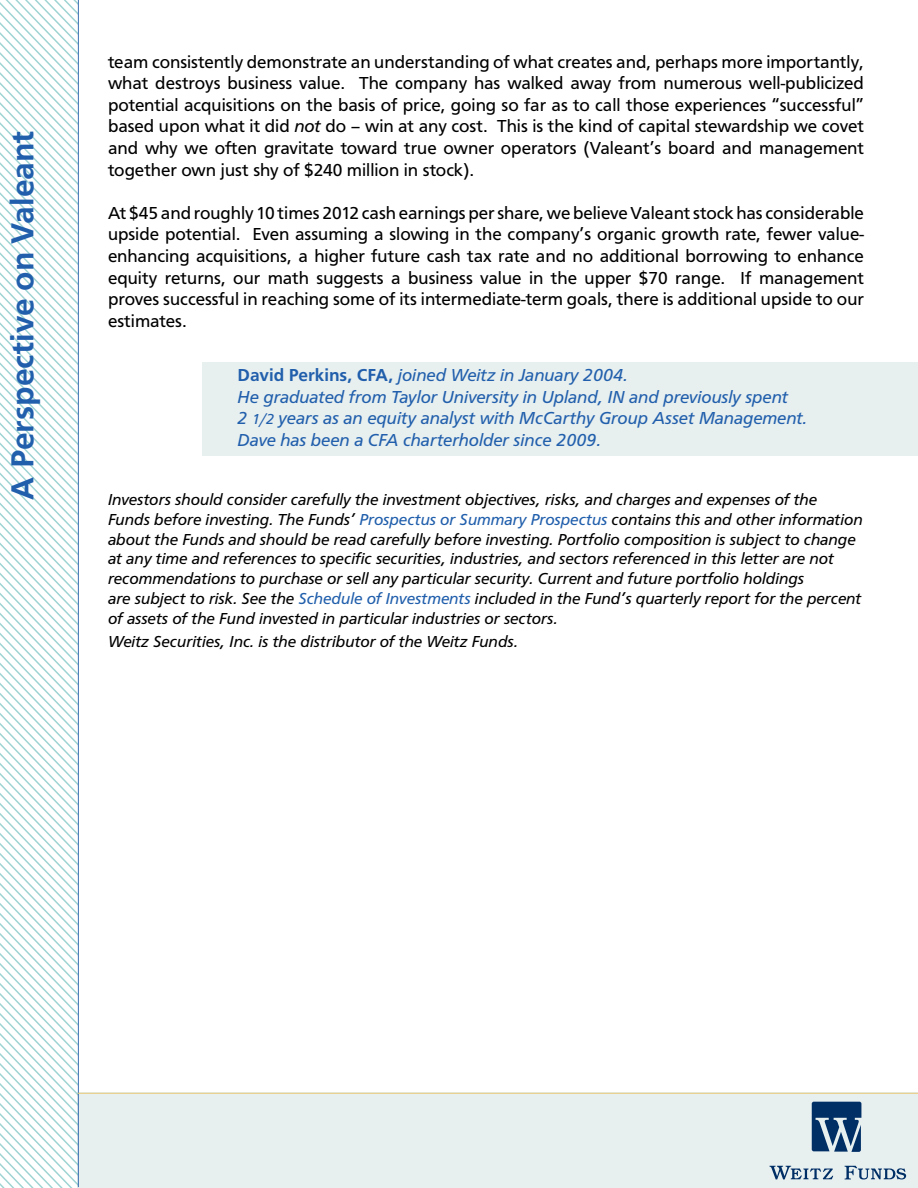
<style>
.page{position:relative;width:918px;height:1188px;background:#fff}
.page>*{position:absolute;margin:0;border:0;box-sizing:border-box;transform-origin:0 0}
.t1{font:700 33px "Carto Gothic Std";color:#215fac}
.t2{font:18px/21.6px "Carto Gothic Std";color:#000;text-align:justify}
.t3{font:italic 18px/21.6px "Carto Gothic Std";color:#215fac}
.t4{font:italic 16.5px/19.8px "Carto Gothic Std";color:#000}
.s1{font-style:italic}
.s2{font-weight:700;font-style:normal}
.s3{font-size:15px}
.s4{color:#215fac}
</style>
<div class="page">
<div style="left:202px;top:362px;width:716px;height:93px;background:#e7efef"></div>
<div style="left:78px;top:1093px;width:840px;height:95px;background:#e7efef"></div>
<svg style="left:0;top:0;width:78px;height:1187px"></svg>
<hr style="left:78px;top:0;width:1px;height:1187px;background:#3a6fb1">
<svg style="left:770px;top:1166px;width:63px;height:13px"></svg>
<svg style="left:845px;top:1166px;width:61px;height:14px"></svg>
<svg style="left:812px;top:1102px;width:49px;height:50px"></svg>
<hr style="left:78px;top:1093px;width:840px;height:1px;background:#e9c976">
<h1 class="t1" style="left:4px;top:500px;width:371px;rotate:-90deg">A Perspective on Valeant</h1>
<p class="t2" style="left:108px;top:51px;width:758px">team consistently demonstrate an understanding of what creates and, perhaps more importantly, what destroys business value. The company has walked away from numerous well-publicized potential acquisitions on the basis of price, going so far as to call those experiences “successful” based upon what it did <span class="s1">not</span> do – win at any cost. This is the kind of capital stewardship we covet and why we often gravitate toward true owner operators (Valeant’s board and management together own just shy of $240 million in stock).</p>
<p class="t2" style="left:108px;top:202px;width:758px">At $45 and roughly 10 times 2012 cash earnings per share, we believe Valeant stock has considerable upside potential. Even assuming a slowing in the company’s organic growth rate, fewer value&shy;enhancing acquisitions, a higher future cash tax rate and no additional borrowing to enhance equity returns, our math suggests a business value in the upper $70 range. If management proves successful in reaching some of its intermediate-term goals, there is additional upside to our estimates.</p>
<p class="t3" style="left:238px;top:364px;width:571px"><span class="s2">David Perkins, CFA,</span> joined Weitz in January 2004.<br>He graduated from Taylor University in Upland, IN and previously spent<br>2 <span class="s3">1/2</span> years as an equity analyst with McCarthy Group Asset Management.<br>Dave has been a CFA charterholder since 2009.</p>
<p class="t4" style="left:108px;top:490px;width:756px">Investors should consider carefully the investment objectives, risks, and charges and expenses of the Funds before investing. The Funds’ <span class="s4">Prospectus or Summary Prospectus</span> contains this and other information about the Funds and should be read carefully before investing. Portfolio composition is subject to change at any time and references to specific securities, industries, and sectors referenced in this letter are not recommendations to purchase or sell any particular security. Current and future portfolio holdings<br>are subject to risk. See the <span class="s4">Schedule of Investments</span> included in the Fund’s quarterly report for the percent of assets of the Fund invested in particular industries or sectors.</p>
<p class="t4" style="left:108px;top:631px;width:412px">Weitz Securities, Inc. is the distributor of the Weitz Funds.</p>
</div>
